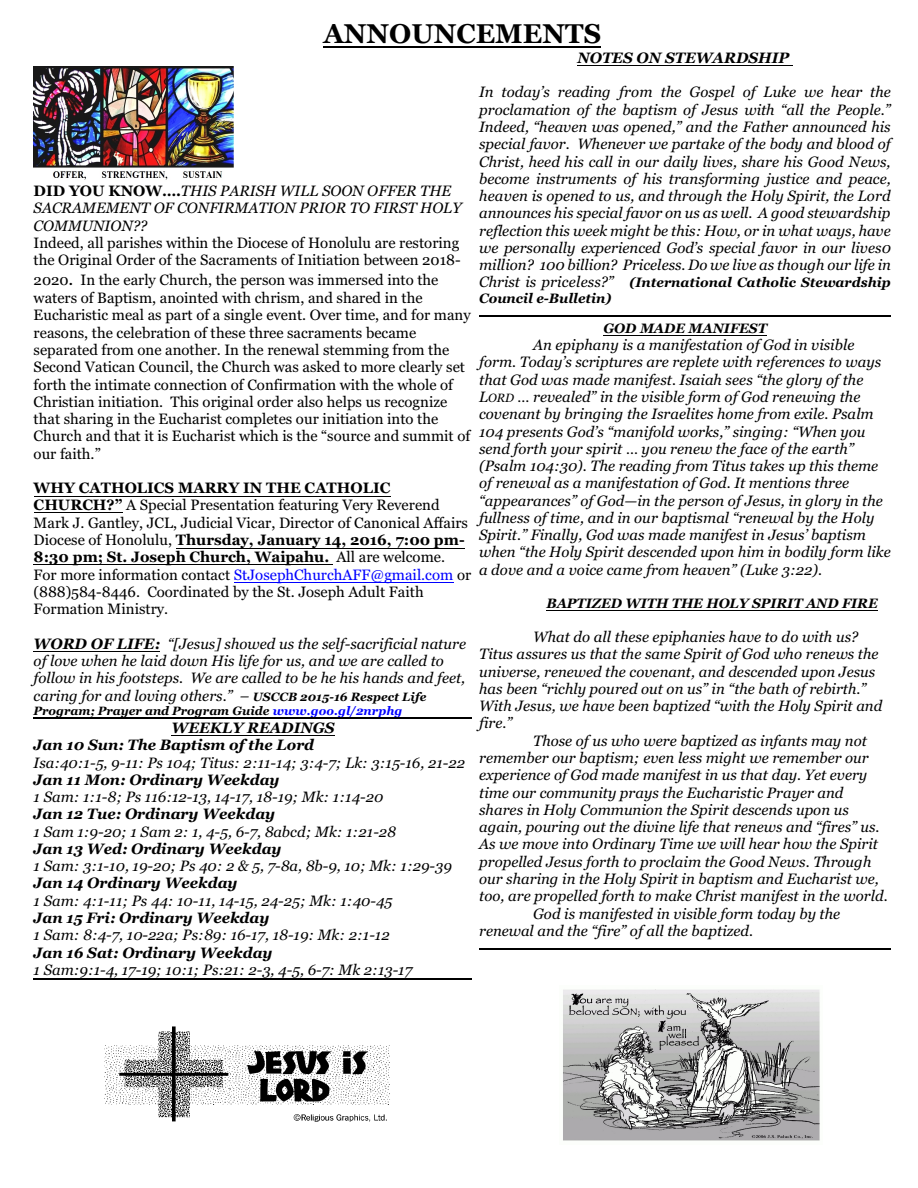
<style>
.page{position:relative;width:918px;height:1188px;background:#fff}
.page>*{position:absolute;margin:0;border:0;box-sizing:border-box;transform-origin:0 0}
.t1{font:700 27px "Georgia";color:#000}
.t2{font:italic 15px/17.2px "Georgia";color:#000}
.t3{font:15px/17.4px "Georgia";color:#000}
.t4{font:italic 700 15px/17.2px "Georgia";color:#000}
.t5{font:italic 700 13.5px/15.9px "Georgia";color:#000}
.t6{font:italic 700 12px "Georgia";color:#000}
.s1{font-weight:400;font-size:15px}
.s2{font-size:12px}
.s3{font-weight:700;font-style:normal}
.s4{font-size:18px}
.s5{font-weight:700}
.s6{color:#00f}
.s7{font-weight:700;font-size:12px}
</style>
<div class="page">
<hr style="left:323px;top:46px;width:278px;height:2px;background:#000">
<img style="left:34px;top:66px;width:200px;height:114px">
<hr style="left:34px;top:496px;width:356px;height:1px;background:#000">
<hr style="left:34px;top:513px;width:89px;height:1px;background:#000">
<hr style="left:176px;top:548px;width:289px;height:1px;background:#000">
<hr style="left:34px;top:564px;width:299px;height:1px;background:#000">
<hr style="left:234px;top:582px;width:219px;height:1px;background:#00f">
<hr style="left:34px;top:651px;width:126px;height:1px;background:#000">
<hr style="left:273px;top:717px;width:129px;height:1px;background:#00f">
<hr style="left:172px;top:735px;width:163px;height:1px;background:#000">
<hr style="left:577px;top:65px;width:216px;height:1px;background:#000">
<hr style="left:603px;top:335px;width:164px;height:1px;background:#000">
<hr style="left:546px;top:610px;width:332px;height:1px;background:#000">
<hr style="left:34px;top:718px;width:438px;height:1px;background:#000">
<hr style="left:34px;top:978px;width:438px;height:2px;background:#000">
<hr style="left:479px;top:316px;width:412px;height:1px;background:#000">
<hr style="left:479px;top:949px;width:412px;height:1px;background:#000">
<img style="left:104px;top:1026px;width:286px;height:96px">
<img style="left:563px;top:989px;width:257px;height:152px">
<h1 class="t1" style="left:323px;top:22px;width:279px">ANNOUNCEMENTS</h1>
<p class="t4" style="left:577px;top:50px;width:213px">NOTES ON STEWARDSHIP</p>
<p class="t2" style="left:479px;top:85px;width:413px;text-align:justify">In today’s reading from the Gospel of Luke we hear the proclamation of the baptism of Jesus with “all the People.” Indeed, “heaven was opened,” and the Father announced his special favor. Whenever we partake of the body and blood of Christ, heed his call in our daily lives, share his Good News, become instruments of his transforming justice and peace, heaven is opened to us, and through the Holy Spirit, the Lord announces his special favor on us as well. A good stewardship reflection this week might be this: How, or in what ways, have we personally experienced God’s special favor in our lives0 million? 100 billion? Priceless. Do we live as though our life in</p>
<p class="t5" style="left:479px;top:276px;width:413px"><span class="s1">Christ is priceless?”</span> (International Catholic Stewardship<br>Council e-Bulletin)</p>
<p class="t5" style="left:603px;top:322px;width:165px">GOD MADE MANIFEST</p>
<p class="t2" style="left:479px;top:337px;width:413px;text-indent:54px">An epiphany is a manifestation of God in visible form. Today’s scriptures are replete with references to ways that God was made manifest. Isaiah sees “the glory of the L<span class="s2">ORD</span> … revealed” in the visible form of God renewing the covenant by bringing the Israelites home from exile. Psalm 104 presents God’s “manifold works,” singing: “When you send forth your spirit … you renew the face of the earth” (Psalm 104:30). The reading from Titus takes up this theme of renewal as a manifestation of God. It mentions three “appearances” of God—in the person of Jesus, in glory in the fullness of time, and in our baptismal “renewal by the Holy Spirit.” Finally, God was made manifest in Jesus’ baptism when “the Holy Spirit descended upon him in bodily form like a dove and a voice came from heaven” (Luke 3:22).</p>
<p class="t5" style="left:546px;top:596px;width:333px">BAPTIZED WITH THE HOLY SPIRIT AND FIRE</p>
<p class="t2" style="left:479px;top:629px;width:405px;text-indent:54px">What do all these epiphanies have to do with us?<br>Titus assures us that the same Spirit of God who renews the universe, renewed the covenant, and descended upon Jesus has been “richly poured out on us” in “the bath of rebirth.” With Jesus, we have been baptized “with the Holy Spirit and fire.”</p>
<p class="t2" style="left:533px;top:733px;width:335px">Those of us who were baptized as infants may not</p>
<p class="t2" style="left:479px;top:750px;width:391px">remember our baptism; even less might we remember our</p>
<p class="t2" style="left:479px;top:768px;width:390px">experience of God made manifest in us that day. Yet every</p>
<p class="t2" style="left:479px;top:785px;width:366px">time our community prays the Eucharistic Prayer and</p>
<p class="t2" style="left:479px;top:802px;width:371px">shares in Holy Communion the Spirit descends upon us</p>
<p class="t2" style="left:479px;top:819px;width:402px">again, pouring out the divine life that renews and “fires” us.</p>
<p class="t2" style="left:479px;top:837px;width:401px">As we move into Ordinary Time we will hear how the Spirit</p>
<p class="t2" style="left:479px;top:854px;width:394px">propelled Jesus forth to proclaim the Good News. Through</p>
<p class="t2" style="left:479px;top:871px;width:401px">our sharing in the Holy Spirit in baptism and Eucharist we,</p>
<p class="t2" style="left:479px;top:889px;width:410px">too, are propelled forth to make Christ manifest in the world.</p>
<p class="t2" style="left:533px;top:906px;width:309px">God is manifested in visible form today by the</p>
<p class="t2" style="left:479px;top:923px;width:276px">renewal and the “fire” of all the baptized.</p>
<p class="t2" style="left:34px;top:184px;width:429px"><span class="s3">DID YOU KNOW….</span>THIS PARISH WILL SOON OFFER THE<br>SACRAMEMENT OF CONFIRMATION PRIOR TO FIRST HOLY<br>COMMUNION??</p>
<p class="t3" style="left:34px;top:235px;width:428px">Indeed, all parishes within the Diocese of Honolulu are restoring the Original Order of the Sacraments of Initiation between 2018-</p>
<p class="t3" style="left:34px;top:273px;width:439px">2020<span class="s4">.</span> In the early Church, the person was immersed into the waters of Baptism, anointed with chrism, and shared in the Eucharistic meal as part of a single event. Over time, and for many reasons, the celebration of these three sacraments became separated from one another. In the renewal stemming from the Second Vatican Council, the Church was asked to more clearly set forth the intimate connection of Confirmation with the whole of Christian initiation. This original order also helps us recognize that sharing in the Eucharist completes our initiation into the Church and that it is Eucharist which is the “source and summit of our faith.”</p>
<p class="t3" style="left:34px;top:481px;width:439px"><span class="s5">WHY CATHOLICS MARRY IN THE CATHOLIC CHURCH?”</span> A Special Presentation featuring Very Reverend Mark J. Gantley, JCL, Judicial Vicar, Director of Canonical Affairs Diocese of Honolulu, <span class="s5">Thursday, January 14, 2016, 7:00 pm-8:30 pm; St. Joseph Church, Waipahu.</span> All are welcome.<br>For more information contact <span class="s6">StJosephChurchAFF@gmail.com</span> or (888)584-8446. Coordinated by the St. Joseph Adult Faith Formation Ministry.</p>
<p class="t2" style="left:34px;top:636px;width:434px"><span class="s5">WORD OF LIFE:</span> “[Jesus] showed us the self-sacrificial nature of love when he laid down His life for us, and we are called to follow in his footsteps. We are called to be he his hands and feet, caring for and loving others.” – <span class="s7">USCCB 2015-16 Respect Life</span></p>
<p class="t6" style="left:34px;top:706px;width:370px">Program; Prayer and Program Guide <span class="s6">www.goo.gl/2nrphg</span></p>
<p class="t4" style="left:34px;top:720px;width:303px;text-indent:138px">WEEKLY READINGS<br>Jan 10 Sun: The Baptism of the Lord</p>
<p class="t2" style="left:34px;top:755px;width:433px">Isa:40:1-5, 9-11: Ps 104; Titus: 2:11-14; 3:4-7; Lk: 3:15-16, 21-22</p>
<p class="t4" style="left:34px;top:772px;width:248px">Jan 11 Mon: Ordinary Weekday</p>
<p class="t2" style="left:34px;top:789px;width:351px">1 Sam: 1:1-8; Ps 116:12-13, 14-17, 18-19; Mk: 1:14-20</p>
<p class="t4" style="left:34px;top:807px;width:243px">Jan 12 Tue: Ordinary Weekday</p>
<p class="t2" style="left:34px;top:824px;width:364px">1 Sam 1:9-20; 1 Sam 2: 1, 4-5, 6-7, 8abcd; Mk: 1:21-28</p>
<p class="t4" style="left:34px;top:841px;width:249px">Jan 13 Wed: Ordinary Weekday</p>
<p class="t2" style="left:34px;top:859px;width:420px">1 Sam: 3:1-10, 19-20; Ps 40: 2 &amp; 5, 7-8a, 8b-9, 10; Mk: 1:29-39</p>
<p class="t4" style="left:34px;top:876px;width:205px">Jan 14 Ordinary Weekday</p>
<p class="t2" style="left:34px;top:893px;width:360px">1 Sam: 4:1-11; Ps 44: 10-11, 14-15, 24-25; Mk: 1:40-45</p>
<p class="t4" style="left:34px;top:910px;width:237px">Jan 15 Fri: Ordinary Weekday</p>
<p class="t2" style="left:34px;top:928px;width:358px">1 Sam: 8:4-7, 10-22a; Ps:89: 16-17, 18-19: Mk: 2:1-12</p>
<p class="t4" style="left:34px;top:945px;width:240px">Jan 16 Sat: Ordinary Weekday</p>
<p class="t2" style="left:34px;top:962px;width:380px">1 Sam:9:1-4, 17-19; 10:1; Ps:21: 2-3, 4-5, 6-7: Mk 2:13-17</p>
</div>
